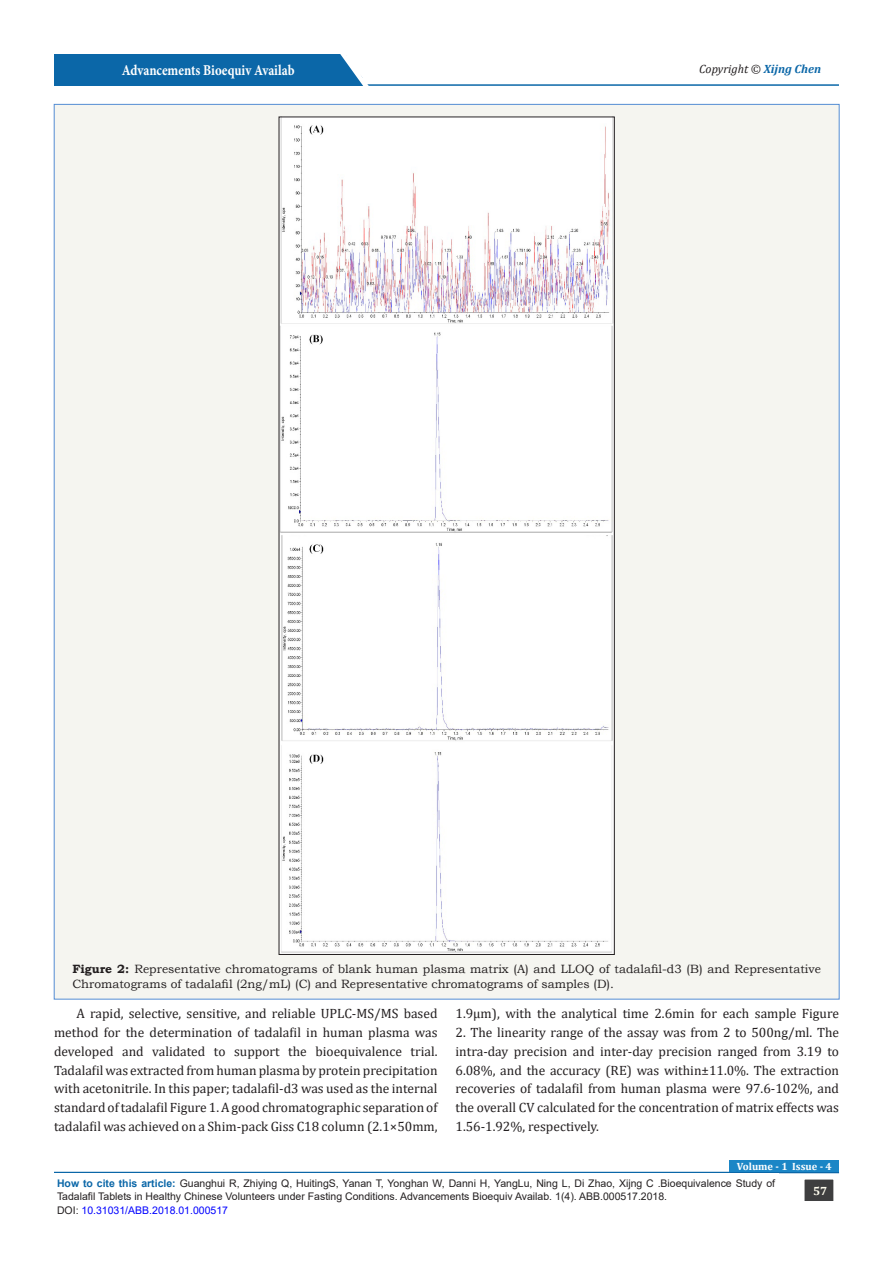
<style>
.page{position:relative;width:893px;height:1263px;background:#fff}
.page>*{position:absolute;margin:0;border:0;box-sizing:border-box;transform-origin:0 0}
.t1{font:700 15px "Minion Pro";color:#fff;scale:.86 1}
.t2{font:13.5px/18.8px "Cambria";color:#231f20;text-align:justify}
.t3{font:12px/14.4px "Bookman Old Style";color:#231f20}
.t4{font:italic 12px "Cambria";color:#231f20}
.t5{font:700 12px "Cambria";color:#fffdee}
.t6{font:10.5px/13.5px "Arial";color:#231f20}
.t7{font:10.5px "Arial";color:#00f}
.t8{font:700 10.5px "Cambria";color:#fff}
.s1{font-weight:700;color:#0b67a8}
.s2{font-weight:700}
.s3{color:#231f20}
</style>
<div class="page">
<hr style="left:206px;top:84px;width:633px;height:2px;background:#0b67a8">
<div style="left:54px;top:54px;width:308px;height:32px;background:#0b67a8"></div>
<svg style="left:340px;top:54px;width:34px;height:32px"></svg>
<hr style="left:54px;top:1172px;width:785px;height:1px;background:#0b67a8">
<div style="left:730px;top:1160px;width:109px;height:12px;background:#1b86c6"></div>
<div style="left:804px;top:1179px;width:30px;height:22px;background:#3e3e3f"></div>
<div style="left:804px;top:1179px;width:30px;height:23px;border:1px solid #fff"></div>
<div style="left:54px;top:104px;width:785px;height:895px;background:#f5f5f0"></div>
<img style="left:281px;top:119px;width:331px;height:834px">
<p class="t1" style="left:122px;top:60px;width:202px">Advancements Bioequiv Availab</p>
<p class="t4" style="left:699px;top:60px;width:123px">Copyright © <span class="s1">Xijng Chen</span></p>
<p class="t3" style="left:72px;top:962px;width:750px"><span class="s2">Figure 2:</span> Representative chromatograms of blank human plasma matrix (A) and LLOQ of tadalafil-d3 (B) and Representative<br>Chromatograms of tadalafil (2ng/mL) (C) and Representative chromatograms of samples (D).</p>
<p class="t2" style="left:54px;top:1004px;width:385px;text-indent:22px">A rapid, selective, sensitive, and reliable UPLC-MS/MS based method for the determination of tadalafil in human plasma was developed and validated to support the bioequivalence trial.<br>Tadalafil was extracted from human plasma by protein precipitation with acetonitrile. In this paper; tadalafil-d3 was used as the internal standard of tadalafil Figure 1. A good chromatographic separation of tadalafil was achieved on a Shim-pack Giss C18 column (2.1×50mm,</p>
<p class="t2" style="left:456px;top:1004px;width:385px">1.9μm), with the analytical time 2.6min for each sample Figure</p>
<p class="t2" style="left:456px;top:1023px;width:385px">2. The linearity range of the assay was from 2 to 500ng/ml. The intra-day precision and inter-day precision ranged from 3.19 to 6.08%, and the accuracy (RE) was within±11.0%. The extraction recoveries of tadalafil from human plasma were 97.6-102%, and the overall CV calculated for the concentration of matrix effects was 1.56-1.92%, respectively.</p>
<p class="t8" style="left:737px;top:1159px;width:96px">Volume - 1 Issue - 4</p>
<p class="t5" style="left:813px;top:1182px;width:16px">57</p>
<p class="t6" style="left:57px;top:1176px;width:720px"><span class="s1">How to cite this article:</span> Guanghui R, Zhiying Q, HuitingS, Yanan T, Yonghan W, Danni H, YangLu, Ning L, Di Zhao, Xijng C .Bioequivalence Study of<br>Tadalafil Tablets in Healthy Chinese Volunteers under Fasting Conditions. Advancements Bioequiv Availab. 1(4). ABB.000517.2018.</p>
<p class="t7" style="left:57px;top:1203px;width:173px"><span class="s3">DOI:</span> 10.31031/ABB.2018.01.000517</p>
</div>
